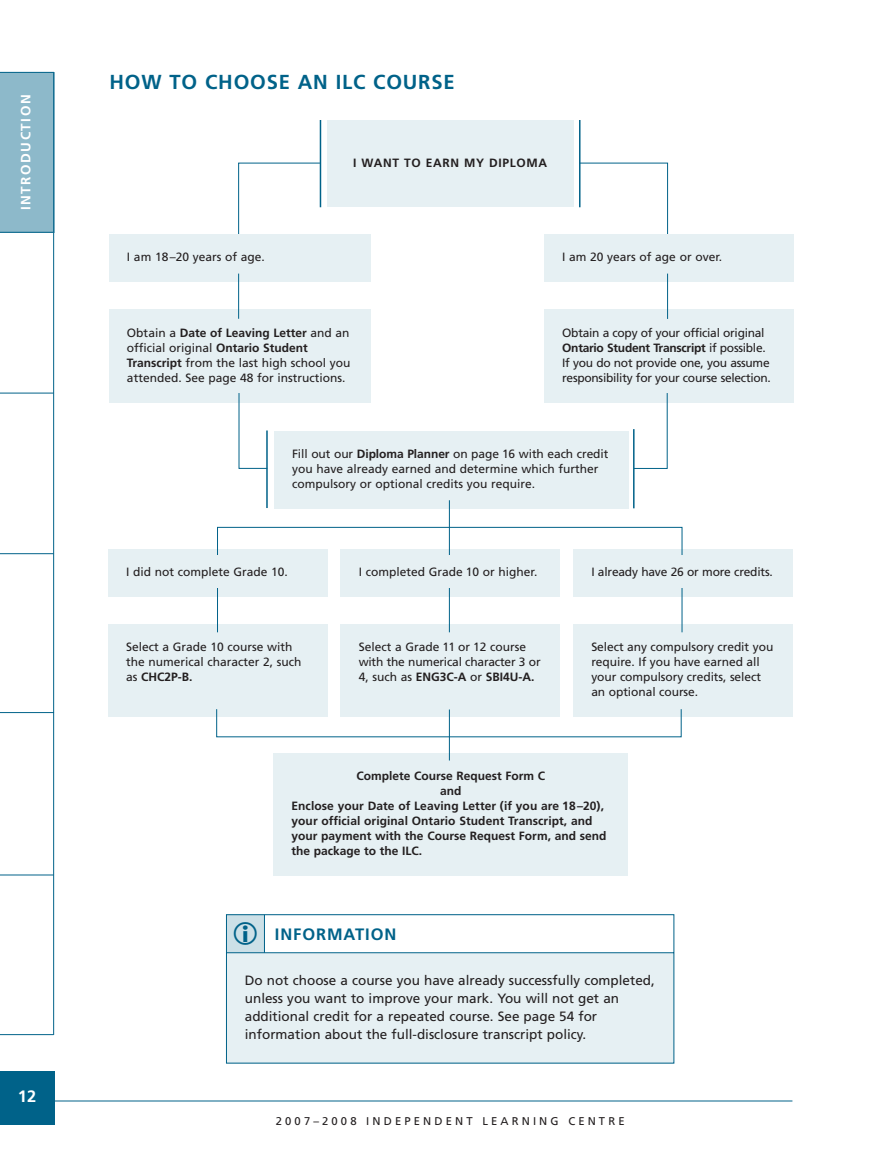
<style>
.page{position:relative;width:878px;height:1161px;background:#fff}
.page>*{position:absolute;margin:0;border:0;box-sizing:border-box;transform-origin:0 0}
.t1{font:700 20.25px "Frutiger";letter-spacing:.04em;color:#006289}
.t2{font:700 16.5px "Frutiger";letter-spacing:.055em;color:#006289}
.t3{font:700 16.5px "Frutiger";color:#fff}
.t4{font:13.5px/18px "Frutiger";color:#231f20}
.t5{font:700 13.5px "Frutiger";letter-spacing:.11em;color:#fff}
.t6{font:12px/15px "Frutiger";color:#231f20}
.t7{font:700 12px "Frutiger";letter-spacing:.005em;color:#231f20}
.t8{font:12px/15px "Frutiger";letter-spacing:-.02em;color:#231f20}
.t9{font:700 12px "Frutiger";letter-spacing:.055em;color:#231f20}
.t10{font:11.25px "Frutiger";letter-spacing:.28em;color:#231f20}
.s1{font-weight:700}
</style>
<div class="page">
<div style="left:0;top:72px;width:54px;height:160px;background:#8db9ca"></div>
<hr style="left:54px;top:1101px;width:738px;height:1px;background:#006289">
<div style="left:0;top:1071px;width:54px;height:54px;background:#006289"></div>
<hr style="left:53px;top:72px;width:1px;height:963px;background:#006289">
<hr style="left:0;top:1034px;width:54px;height:1px;background:#006289">
<hr style="left:0;top:875px;width:54px;height:1px;background:#006289">
<hr style="left:0;top:553px;width:54px;height:1px;background:#006289">
<hr style="left:0;top:712px;width:54px;height:1px;background:#006289">
<hr style="left:0;top:393px;width:54px;height:1px;background:#006289">
<hr style="left:0;top:232px;width:53px;height:1px;background:#006289">
<hr style="left:0;top:72px;width:54px;height:1px;background:#006289">
<div style="left:327px;top:120px;width:246px;height:87px;background:#e6f0f3"></div>
<div style="left:273px;top:753px;width:355px;height:123px;background:#e6f0f3"></div>
<div style="left:274px;top:431px;width:354px;height:78px;background:#e6f0f3"></div>
<div style="left:340px;top:549px;width:220px;height:48px;background:#e6f0f3"></div>
<div style="left:108px;top:549px;width:219px;height:48px;background:#e6f0f3"></div>
<div style="left:573px;top:549px;width:219px;height:48px;background:#e6f0f3"></div>
<div style="left:340px;top:624px;width:220px;height:93px;background:#e6f0f3"></div>
<div style="left:108px;top:624px;width:219px;height:93px;background:#e6f0f3"></div>
<div style="left:573px;top:624px;width:219px;height:93px;background:#e6f0f3"></div>
<hr style="left:449px;top:500px;width:1px;height:55px;background:#006289">
<hr style="left:681px;top:588px;width:1px;height:44px;background:#006289">
<hr style="left:449px;top:588px;width:1px;height:44px;background:#006289">
<hr style="left:217px;top:588px;width:1px;height:44px;background:#006289">
<hr style="left:449px;top:710px;width:1px;height:51px;background:#006289">
<div style="left:217px;top:527px;width:465px;height:28px;border:1px solid #006289"></div>
<hr style="left:579px;top:120px;width:1px;height:87px;background:#006289">
<hr style="left:320px;top:120px;width:1px;height:87px;background:#006289">
<svg style="left:238px;top:162px;width:430px;height:83px"></svg>
<svg style="left:226px;top:914px;width:448px;height:150px"></svg>
<hr style="left:264px;top:915px;width:1px;height:38px;background:#006289">
<div style="left:109px;top:234px;width:261px;height:48px;background:#e6f0f3"></div>
<div style="left:544px;top:234px;width:249px;height:48px;background:#e6f0f3"></div>
<div style="left:109px;top:310px;width:261px;height:93px;background:#e6f0f3"></div>
<div style="left:544px;top:310px;width:249px;height:93px;background:#e6f0f3"></div>
<hr style="left:238px;top:274px;width:1px;height:45px;background:#006289">
<hr style="left:667px;top:274px;width:1px;height:45px;background:#006289">
<hr style="left:266px;top:430px;width:2px;height:78px;background:#006289">
<svg style="left:238px;top:393px;width:30px;height:76px"></svg>
<hr style="left:633px;top:429px;width:1px;height:79px;background:#006289">
<svg style="left:633px;top:393px;width:35px;height:76px"></svg>
<svg style="left:234px;top:922px;width:23px;height:23px"></svg>
<p class="t5" style="left:21px;top:210px;width:117px;rotate:-90deg">INTRODUCTION</p>
<h2 class="t3" style="left:18px;top:1090px;width:20px">12</h2>
<h1 class="t1" style="left:110px;top:74px;width:347px">HOW TO CHOOSE AN ILC COURSE</h1>
<p class="t9" style="left:353px;top:158px;width:195px">I WANT TO EARN MY DIPLOMA</p>
<p class="t6" style="left:127px;top:251px;width:139px">I am 18–20 years of age.</p>
<p class="t6" style="left:562px;top:250px;width:161px">I am 20 years of age or over.</p>
<p class="t6" style="left:127px;top:326px;width:225px">Obtain a <span class="s1">Date of Leaving Letter</span> and an official original <span class="s1">Ontario Student Transcript</span> from the last high school you attended. See page 48 for instructions.</p>
<p class="t8" style="left:562px;top:326px;width:210px">Obtain a copy of your official original <span class="s1">Ontario Student Transcript</span> if possible.<br>If you do not provide one, you assume responsibility for your course selection.</p>
<p class="t6" style="left:292px;top:447px;width:318px">Fill out our <span class="s1">Diploma Planner</span> on page 16 with each credit you have already earned and determine which further compulsory or optional credits you require.</p>
<p class="t6" style="left:126px;top:565px;width:163px">I did not complete Grade 10.</p>
<p class="t6" style="left:358px;top:565px;width:180px">I completed Grade 10 or higher.</p>
<p class="t6" style="left:591px;top:565px;width:183px">I already have 26 or more credits.</p>
<p class="t6" style="left:126px;top:640px;width:177px">Select a Grade 10 course with the numerical character 2, such as <span class="s1">CHC2P-B.</span></p>
<p class="t6" style="left:591px;top:640px;width:183px">Select any compulsory credit you require. If you have earned all your compulsory credits, select an optional course.</p>
<p class="t6" style="left:358px;top:640px;width:183px">Select a Grade 11 or 12 course with the numerical character 3 or<br>4, such as <span class="s1">ENG3C-A</span> or <span class="s1">SBI4U-A.</span></p>
<p class="t7" style="left:356px;top:771px;width:190px">Complete Course Request Form C</p>
<p class="t7" style="left:440px;top:786px;width:23px">and</p>
<p class="t7" style="left:291px;top:801px;width:314px">Enclose your Date of Leaving Letter (if you are 18–20),</p>
<p class="t7" style="left:291px;top:816px;width:302px">your official original Ontario Student Transcript, and</p>
<p class="t7" style="left:291px;top:831px;width:316px">your payment with the Course Request Form, and send</p>
<p class="t7" style="left:291px;top:846px;width:132px">the package to the ILC.</p>
<h2 class="t2" style="left:275px;top:928px;width:123px">INFORMATION</h2>
<p class="t4" style="left:245px;top:972px;width:411px">Do not choose a course you have already successfully completed, unless you want to improve your mark. You will not get an additional credit for a repeated course. See page 54 for information about the full-disclosure transcript policy.</p>
<p class="t10" style="left:276px;top:1117px;width:350px">2007–2008 INDEPENDENT LEARNING CENTRE</p>
</div>
